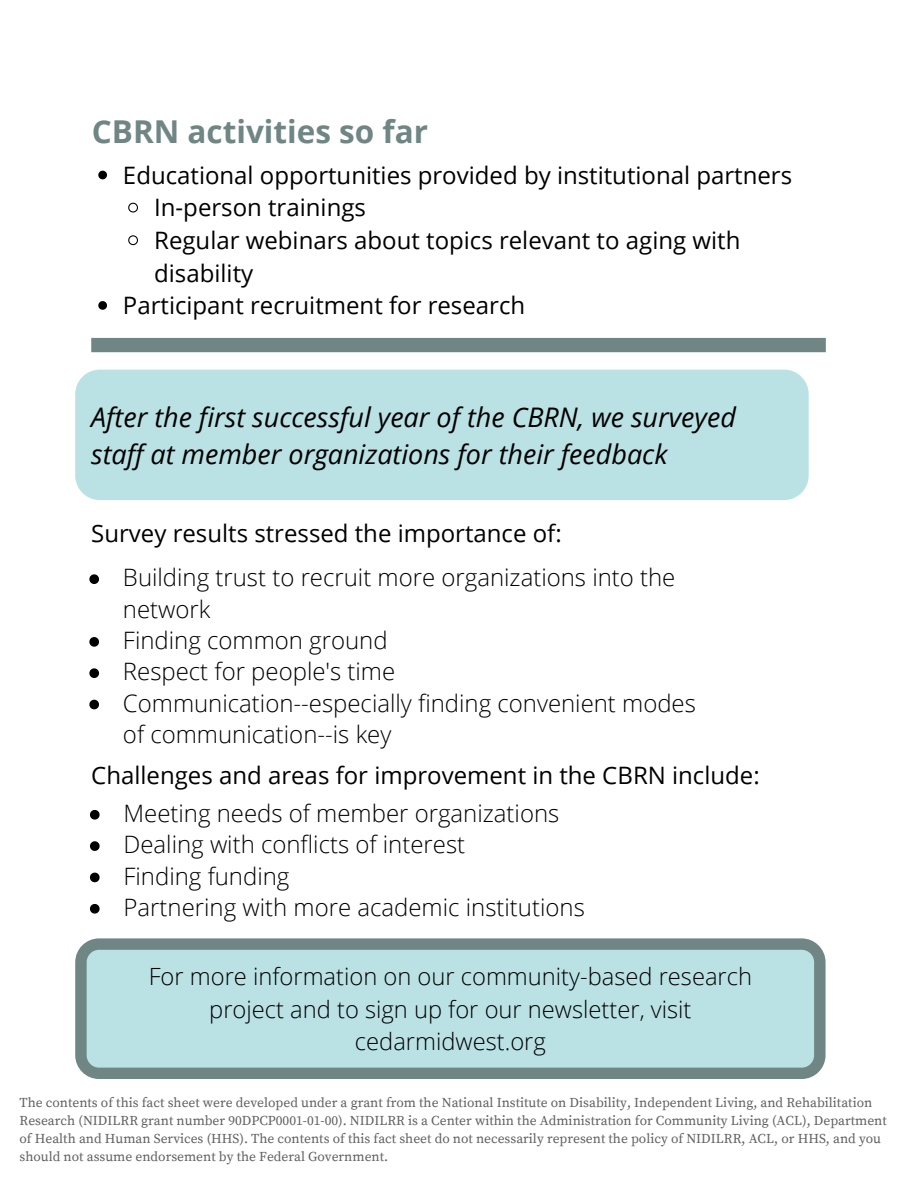
<style>
.page{position:relative;width:918px;height:1188px;background:#fff}
.page>*{position:absolute;margin:0;border:0;box-sizing:border-box;transform-origin:0 0}
.t1{font:700 31.5px "Open Sans";color:#6f8684}
.t2{font:italic 27px/37.2px "Open Sans";color:#000}
.t3{font:300 24px/31.3px "Open Sans";color:#000}
.t4{font:24px/32.5px "Open Sans";color:#000}
.t5{font:300 23.7px/32.5px "Open Sans";color:#000;text-align:center}
.t6{font:13.5px/18px "Source Serif Pro";color:#606060}
</style>
<div class="page">
<div style="left:75px;top:370px;width:734px;height:130px;background:#bae1e4;border-radius:25px"></div>
<div style="left:91px;top:338px;width:735px;height:14px;background:#6f8684"></div>
<svg style="left:75px;top:938px;width:751px;height:141px;background:#acd0d2"></svg>
<svg style="left:98px;top:171px;width:9px;height:8px"></svg>
<svg style="left:128px;top:202px;width:10px;height:11px"></svg>
<svg style="left:128px;top:235px;width:10px;height:11px"></svg>
<svg style="left:98px;top:301px;width:9px;height:9px"></svg>
<svg style="left:89px;top:574px;width:10px;height:10px"></svg>
<svg style="left:89px;top:637px;width:10px;height:10px"></svg>
<svg style="left:89px;top:668px;width:10px;height:10px"></svg>
<svg style="left:89px;top:700px;width:10px;height:9px"></svg>
<svg style="left:90px;top:810px;width:10px;height:10px"></svg>
<svg style="left:90px;top:841px;width:10px;height:10px"></svg>
<svg style="left:90px;top:873px;width:10px;height:9px"></svg>
<svg style="left:90px;top:904px;width:10px;height:10px"></svg>
<p class="t1" style="left:92px;top:109px;width:338px">CBRN activities so far</p>
<p class="t4" style="left:123px;top:158px;width:671px">Educational opportunities provided by institutional partners</p>
<p class="t4" style="left:154px;top:191px;width:213px">In-person trainings</p>
<p class="t4" style="left:154px;top:223px;width:588px">Regular webinars about topics relevant to aging with disability</p>
<p class="t4" style="left:123px;top:289px;width:404px">Participant recruitment for research</p>
<p class="t2" style="left:91px;top:398px;width:646px">After the first successful year of the CBRN, we surveyed staff at member organizations for their feedback</p>
<p class="t4" style="left:91px;top:516px;width:472px">Survey results stressed the importance of:</p>
<p class="t3" style="left:123px;top:561px;width:554px">Building trust to recruit more organizations into the network</p>
<p class="t3" style="left:123px;top:624px;width:266px">Finding common ground</p>
<p class="t3" style="left:123px;top:655px;width:274px">Respect for people's time</p>
<p class="t3" style="left:123px;top:687px;width:574px">Communication--especially finding convenient modes of communication--is key</p>
<p class="t4" style="left:91px;top:758px;width:670px">Challenges and areas for improvement in the CBRN include:</p>
<p class="t3" style="left:124px;top:797px;width:437px">Meeting needs of member organizations</p>
<p class="t3" style="left:124px;top:828px;width:343px">Dealing with conflicts of interest</p>
<p class="t3" style="left:124px;top:860px;width:167px">Finding funding</p>
<p class="t3" style="left:124px;top:891px;width:463px">Partnering with more academic institutions</p>
<p class="t5" style="left:149px;top:960px;width:605px">For more information on our community-based research project and to sign up for our newsletter, visit cedarmidwest.org</p>
<p class="t6" style="left:20px;top:1094px;width:869px">The contents of this fact sheet were developed under a grant from the National Institute on Disability, Independent Living, and Rehabilitation Research (NIDILRR grant number 90DPCP0001-01-00). NIDILRR is a Center within the Administration for Community Living (ACL), Department of Health and Human Services (HHS). The contents of this fact sheet do not necessarily represent the policy of NIDILRR, ACL, or HHS, and you should not assume endorsement by the Federal Government.</p>
</div>
